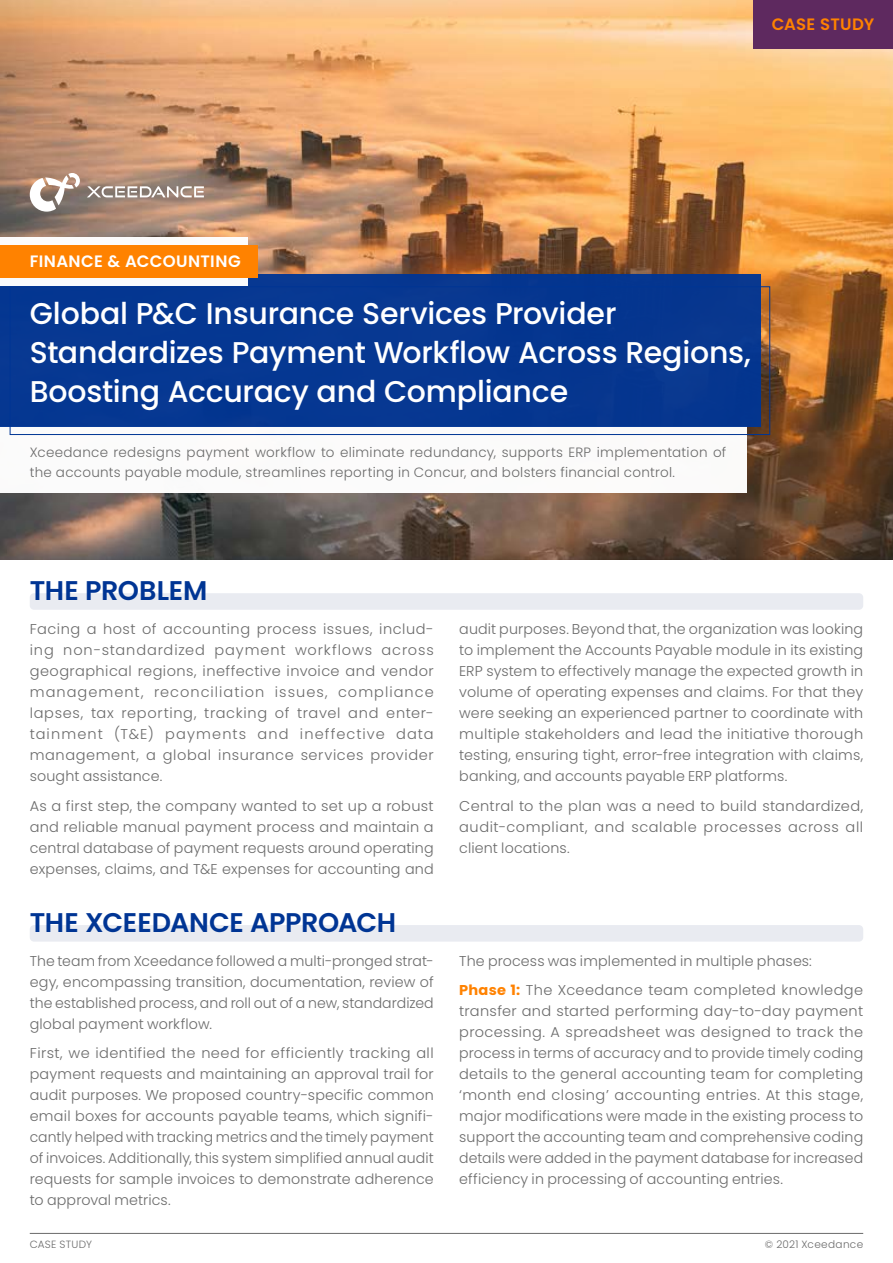
<style>
.page{position:relative;width:893px;height:1263px;background:#fff}
.page>*{position:absolute;margin:0;border:0;box-sizing:border-box;transform-origin:0 0}
.t1{font:500 30px/39px "Poppins";letter-spacing:-.01em;color:#fff}
.t2{font:600 27px "Poppins";letter-spacing:-.015em;color:#003594}
.t3{font:600 16.5px "Poppins";letter-spacing:.015em;color:#fff}
.t4{font:600 16.5px "Poppins";letter-spacing:.01em;color:#ff8200}
.t5{font:300 14.25px/21px "Poppins";letter-spacing:.01em;color:#6b6b6b;text-align:justify}
.t6{font:300 13.5px/19.5px "Poppins";letter-spacing:.02em;color:#6b6b6b}
.t7{font:300 10.5px "Poppins";letter-spacing:.025em;color:#6b6b6b}
.s1{font-weight:700;color:#ff8200}
</style>
<div class="page">
<hr style="left:30px;top:1233px;width:833px;height:1px;background:#6b6b6b">
<img style="left:0;top:0;width:893px;height:559px">
<div style="left:753px;top:0;width:140px;height:48px;background:#5e295f"></div>
<div style="left:30px;top:593px;width:833px;height:17px;background:#e9ebf1;border-radius:4px"></div>
<div style="left:30px;top:925px;width:833px;height:17px;background:#e9ebf1;border-radius:4px"></div>
<svg style="left:87px;top:186px;width:117px;height:12px"></svg>
<svg style="left:30px;top:173px;width:50px;height:39px"></svg>
<div style="left:0;top:427px;width:747px;height:66px;background:#fff"></div>
<div style="left:0;top:274px;width:761px;height:153px;background:#003594"></div>
<div style="left:0;top:237px;width:248px;height:48px;background:#fff"></div>
<div style="left:0;top:245px;width:257px;height:33px;background:#ff8200"></div>
<div style="left:10px;top:286px;width:760px;height:149px;border:1px solid #003594"></div>
<p class="t4" style="left:772px;top:14px;width:104px">CASE STUDY</p>
<p class="t3" style="left:30px;top:251px;width:213px">FINANCE &amp; ACCOUNTING</p>
<h1 class="t1" style="left:30px;top:294px;width:723px">Global P&amp;C Insurance Services Provider<br>Standardizes Payment Workflow Across Regions,<br>Boosting Accuracy and Compliance</h1>
<p class="t6" style="left:30px;top:443px;width:698px">Xceedance redesigns payment workflow to eliminate redundancy, supports ERP implementation of the accounts payable module, streamlines reporting in Concur, and bolsters financial control.</p>
<h2 class="t2" style="left:30px;top:575px;width:179px">THE PROBLEM</h2>
<p class="t5" style="left:30px;top:619px;width:405px">Facing a host of accounting process issues, includ&shy;ing non-standardized payment workflows across geographical regions, ineffective invoice and vendor management, reconciliation issues, compliance lapses, tax reporting, tracking of travel and enter&shy;tainment (T&amp;E) payments and ineffective data management, a global insurance services provider sought assistance.</p>
<p class="t5" style="left:30px;top:795px;width:405px">As a first step, the company wanted to set up a robust and reliable manual payment process and maintain a central database of payment requests around operating expenses, claims, and T&amp;E expenses for accounting and</p>
<h2 class="t2" style="left:30px;top:907px;width:368px">THE XCEEDANCE APPROACH</h2>
<p class="t5" style="left:30px;top:950px;width:405px">The team from Xceedance followed a multi-pronged strat&shy;egy, encompassing transition, documentation, review of the established process, and roll out of a new, standardized global payment workflow.</p>
<p class="t5" style="left:30px;top:1043px;width:405px">First, we identified the need for efficiently tracking all payment requests and maintaining an approval trail for audit purposes. We proposed country-specific common email boxes for accounts payable teams, which signifi&shy;cantly helped with tracking metrics and the timely payment of invoices. Additionally, this system simplified annual audit requests for sample invoices to demonstrate adherence to approval metrics.</p>
<p class="t5" style="left:459px;top:619px;width:405px">audit purposes. Beyond that, the organization was looking to implement the Accounts Payable module in its existing ERP system to effectively manage the expected growth in volume of operating expenses and claims. For that they were seeking an experienced partner to coordinate with multiple stakeholders and lead the initiative thorough testing, ensuring tight, error-free integration with claims, banking, and accounts payable ERP platforms.</p>
<p class="t5" style="left:459px;top:795px;width:405px">Central to the plan was a need to build standardized, audit-compliant, and scalable processes across all client locations.</p>
<p class="t5" style="left:459px;top:946px;width:405px;line-height:29.5px">The process was implemented in multiple phases:<br><span class="s1">Phase 1:</span> The Xceedance team completed knowledge</p>
<p class="t5" style="left:459px;top:1001px;width:405px">transfer and started performing day-to-day payment processing. A spreadsheet was designed to track the process in terms of accuracy and to provide timely coding details to the general accounting team for completing ‘month end closing’ accounting entries. At this stage, major modifications were made in the existing process to support the accounting team and comprehensive coding details were added in the payment database for increased efficiency in processing of accounting entries.</p>
<p class="t7" style="left:30px;top:1238px;width:64px">CASE STUDY</p>
<p class="t7" style="left:765px;top:1238px;width:100px">© 2021 Xceedance</p>
</div>
